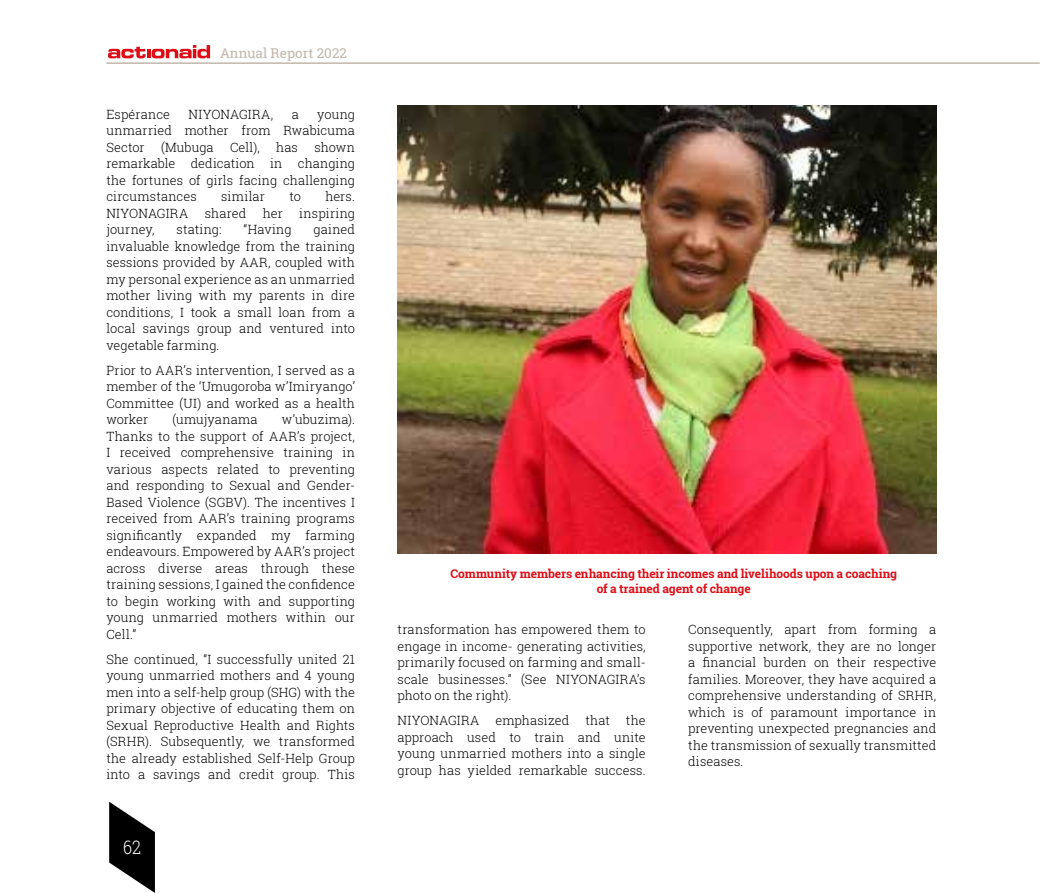
<style>
.page{position:relative;width:1042px;height:893px;background:#fff}
.page>*{position:absolute;margin:0;border:0;box-sizing:border-box;transform-origin:0 0}
.t1{font:300 18.6px "Roboto Slab";color:#fff;scale:.89 1}
.t2{font:13.5px "Roboto Slab";color:#c2b5a9}
.t3{font:300 12.75px/16.5px "Roboto Slab";letter-spacing:.01em;color:#000;text-align:justify}
.t4{font:700 12px/14.4px "Roboto Slab";letter-spacing:-.01em;color:#de0c15;text-align:center}
</style>
<div class="page">
<svg style="left:108px;top:45px;width:102px;height:13px"></svg>
<svg style="left:109px;top:802px;width:46px;height:91px"></svg>
<hr style="left:106px;top:62px;width:934px;height:2px;background:#c2b5a9">
<img style="left:397px;top:106px;width:539px;height:448px">
<p class="t2" style="left:220px;top:43px;width:128px">Annual Report 2022</p>
<p class="t3" style="left:106px;top:106px;width:65px">Espérance</p>
<p class="t3" style="left:189px;top:106px;width:86px">NIYONAGIRA,</p>
<p class="t3" style="left:292px;top:106px;width:9px">a</p>
<p class="t3" style="left:106px;top:106px;width:250px;text-indent:211px">young unmarried mother from Rwabicuma Sector</p>
<p class="t3" style="left:161px;top:139px;width:54px">(Mubuga</p>
<p class="t3" style="left:230px;top:139px;width:31px">Cell),</p>
<p class="t3" style="left:276px;top:139px;width:23px">has</p>
<p class="t3" style="left:106px;top:139px;width:250px;text-indent:208px">shown remarkable dedication in changing the fortunes of girls facing challenging circumstances</p>
<p class="t3" style="left:221px;top:188px;width:45px">similar</p>
<p class="t3" style="left:289px;top:188px;width:13px">to</p>
<p class="t3" style="left:325px;top:188px;width:31px">hers.</p>
<p class="t3" style="left:106px;top:204px;width:83px">NIYONAGIRA</p>
<p class="t3" style="left:205px;top:204px;width:43px">shared</p>
<p class="t3" style="left:263px;top:204px;width:21px">her</p>
<p class="t3" style="left:299px;top:204px;width:57px">inspiring</p>
<p class="t3" style="left:106px;top:221px;width:50px">journey,</p>
<p class="t3" style="left:177px;top:221px;width:46px">stating:</p>
<p class="t3" style="left:243px;top:221px;width:49px">“Having</p>
<p class="t3" style="left:106px;top:221px;width:250px;text-indent:207px">gained invaluable knowledge from the training sessions provided by AAR, coupled with my personal experience as an unmarried mother living with my parents in dire conditions, I took a small loan from a local savings group and ventured into vegetable farming.</p>
<p class="t3" style="left:106px;top:361px;width:250px">Prior to AAR’s intervention, I served as a member of the ‘Umugoroba w’Imiryango’ Committee (UI) and worked as a health worker</p>
<p class="t3" style="left:106px;top:411px;width:250px;text-indent:175px">w’ubuzima).<br>Thanks to the support of AAR’s project, I received comprehensive training in various aspects related to preventing and responding to Sexual and Gender-Based Violence (SGBV). The incentives I received from AAR’s training programs significantly expanded my farming endeavours. Empowered by AAR’s project across diverse areas through these training sessions, I gained the confidence to begin working with and supporting young unmarried mothers within our Cell.”</p>
<p class="t3" style="left:106px;top:650px;width:250px">She continued, “I successfully united 21 young unmarried mothers and 4 young men into a self-help group (SHG) with the primary objective of educating them on Sexual Reproductive Health and Rights (SRHR). Subsequently, we transformed the already established Self-Help Group into a savings and credit group. This</p>
<p class="t3" style="left:173px;top:411px;width:86px">(umujyanama</p>
<h1 class="t1" style="left:123px;top:835px;width:22px">62</h1>
<p class="t4" style="left:450px;top:566px;width:448px">Community members enhancing their incomes and livelihoods upon a coaching of a trained agent of change</p>
<p class="t3" style="left:397px;top:621px;width:250px">transformation has empowered them to engage in income- generating activities, primarily focused on farming and small&shy;scale businesses.” (See NIYONAGIRA’s photo on the right).</p>
<p class="t3" style="left:397px;top:712px;width:83px">NIYONAGIRA</p>
<p class="t3" style="left:495px;top:712px;width:75px">emphasized</p>
<p class="t3" style="left:585px;top:712px;width:26px">that</p>
<p class="t3" style="left:397px;top:712px;width:250px;text-indent:228px">the approach used to train and unite young unmarried mothers into a single group has yielded remarkable success.</p>
<p class="t3" style="left:688px;top:621px;width:250px">Consequently, apart from forming a supportive network, they are no longer a financial burden on their respective families. Moreover, they have acquired a comprehensive understanding of SRHR, which is of paramount importance in preventing unexpected pregnancies and the transmission of sexually transmitted diseases.</p>
</div>
